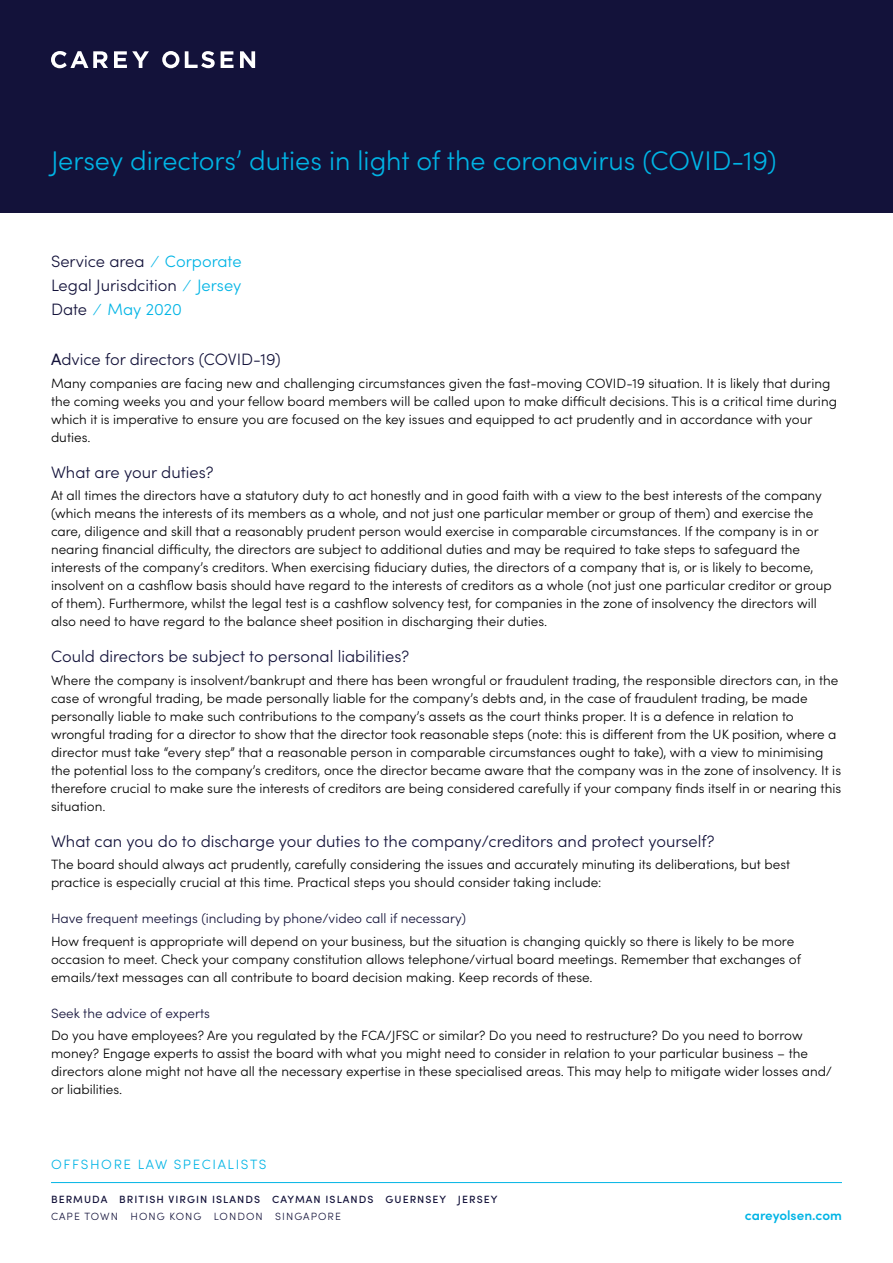
<style>
.page{position:relative;width:893px;height:1263px;background:#fff}
.page>*{position:absolute;margin:0;border:0;box-sizing:border-box;transform-origin:0 0}
.t1{font:300 27px "Sofia Pro";color:#00b4e5}
.t2{font:300 16.5px/24px "Sofia Pro";color:#13123a;text-align:justify}
.t3{font:300 13.5px/18px "Sofia Pro";color:#000}
.t4{font:300 13.5px "Sofia Pro";color:#13123a}
.t5{font:300 13.5px "Sofia Pro";letter-spacing:.12em;color:#00b4e5}
.t6{font:600 13.5px "Sofia Pro";color:#00b4e5}
.t7{font:500 10.5px "Sofia Pro";letter-spacing:.1em;color:#13123a}
.t8{font:300 10.5px "Sofia Pro";letter-spacing:.1em;color:#13123a}
.s1{color:#00b4e5}
.s2{font-weight:400}
</style>
<div class="page">
<div style="left:0;top:0;width:893px;height:213px;background:#13123a"></div>
<svg style="left:114px;top:51px;width:35px;height:17px"></svg>
<svg style="left:185px;top:51px;width:30px;height:17px"></svg>
<svg style="left:221px;top:51px;width:13px;height:17px"></svg>
<svg style="left:240px;top:51px;width:15px;height:17px"></svg>
<svg style="left:162px;top:51px;width:17px;height:17px"></svg>
<svg style="left:51px;top:51px;width:57px;height:17px"></svg>
<hr style="left:51px;top:1182px;width:791px;height:1px;background:#00b4e5">
<h1 class="t1" style="left:51px;top:141px;width:727px">Jersey directors’ duties in light of the coronavirus (COVID-19)</h1>
<p class="t2" style="left:51px;top:248px;width:192px">Service area <span class="s1">⁄ Corporate </span>Legal Jurisdcition <span class="s1">⁄ Jersey </span>Date <span class="s1">⁄ May 2020</span></p>
<p class="t2" style="left:51px;top:346px;width:231px"><span class="s2">A</span>dvice for directors (COVID-19)</p>
<p class="t3" style="left:51px;top:373px;width:787px">Many companies are facing new and challenging circumstances given the fast-moving COVID-19 situation. It is likely that during the coming weeks you and your fellow board members will be called upon to make difficult decisions. This is a critical time during which it is imperative to ensure you are focused on the key issues and equipped to act prudently and in accordance with your duties.</p>
<p class="t2" style="left:51px;top:459px;width:164px">What are your duties?</p>
<p class="t3" style="left:51px;top:485px;width:782px">At all times the directors have a statutory duty to act honestly and in good faith with a view to the best interests of the company (which means the interests of its members as a whole, and not just one particular member or group of them) and exercise the care, diligence and skill that a reasonably prudent person would exercise in comparable circumstances. If the company is in or nearing financial difficulty, the directors are subject to additional duties and may be required to take steps to safeguard the interests of the company’s creditors. When exercising fiduciary duties, the directors of a company that is, or is likely to become, insolvent on a cashflow basis should have regard to the interests of creditors as a whole (not just one particular creditor or group of them). Furthermore, whilst the legal test is a cashflow solvency test, for companies in the zone of insolvency the directors will also need to have regard to the balance sheet position in discharging their duties.</p>
<p class="t2" style="left:51px;top:643px;width:360px">Could directors be subject to personal liabilities?</p>
<p class="t3" style="left:51px;top:670px;width:792px">Where the company is insolvent/bankrupt and there has been wrongful or fraudulent trading, the responsible directors can, in the case of wrongful trading, be made personally liable for the company’s debts and, in the case of fraudulent trading, be made personally liable to make such contributions to the company’s assets as the court thinks proper. It is a defence in relation to wrongful trading for a director to show that the director took reasonable steps (note: this is different from the UK position, where a director must take “every step” that a reasonable person in comparable circumstances ought to take), with a view to minimising the potential loss to the company’s creditors, once the director became aware that the company was in the zone of insolvency. It is therefore crucial to make sure the interests of creditors are being considered carefully if your company finds itself in or nearing this situation.</p>
<p class="t2" style="left:51px;top:828px;width:665px">What can you do to discharge your duties to the company/creditors and protect yourself?</p>
<p class="t3" style="left:51px;top:854px;width:741px">The board should always act prudently, carefully considering the issues and accurately minuting its deliberations, but best practice is especially crucial at this time. Practical steps you should consider taking include:</p>
<p class="t4" style="left:51px;top:908px;width:416px">Have frequent meetings (including by phone/video call if necessary)</p>
<p class="t3" style="left:51px;top:931px;width:751px">How frequent is appropriate will depend on your business, but the situation is changing quickly so there is likely to be more occasion to meet. Check your company constitution allows telephone/virtual board meetings. Remember that exchanges of emails/text messages can all contribute to board decision making. Keep records of these.</p>
<p class="t4" style="left:51px;top:1003px;width:160px">Seek the advice of experts</p>
<p class="t3" style="left:51px;top:1025px;width:783px">Do you have employees? Are you regulated by the FCA/JFSC or similar? Do you need to restructure? Do you need to borrow money? Engage experts to assist the board with what you might need to consider in relation to your particular business – the directors alone might not have all the necessary expertise in these specialised areas. This may help to mitigate wider losses and/ or liabilities.</p>
<p class="t5" style="left:51px;top:1155px;width:217px">OFFSHORE LAW SPECIALISTS</p>
<p class="t7" style="left:51px;top:1191px;width:448px">BERMUDA BRITISH VIRGIN ISLANDS CAYMAN ISLANDS GUERNSEY JERSEY</p>
<p class="t8" style="left:51px;top:1209px;width:291px">CAPE TOWN HONG KONG LONDON SINGAPORE</p>
<p class="t6" style="left:745px;top:1205px;width:98px">careyolsen.com</p>
</div>
